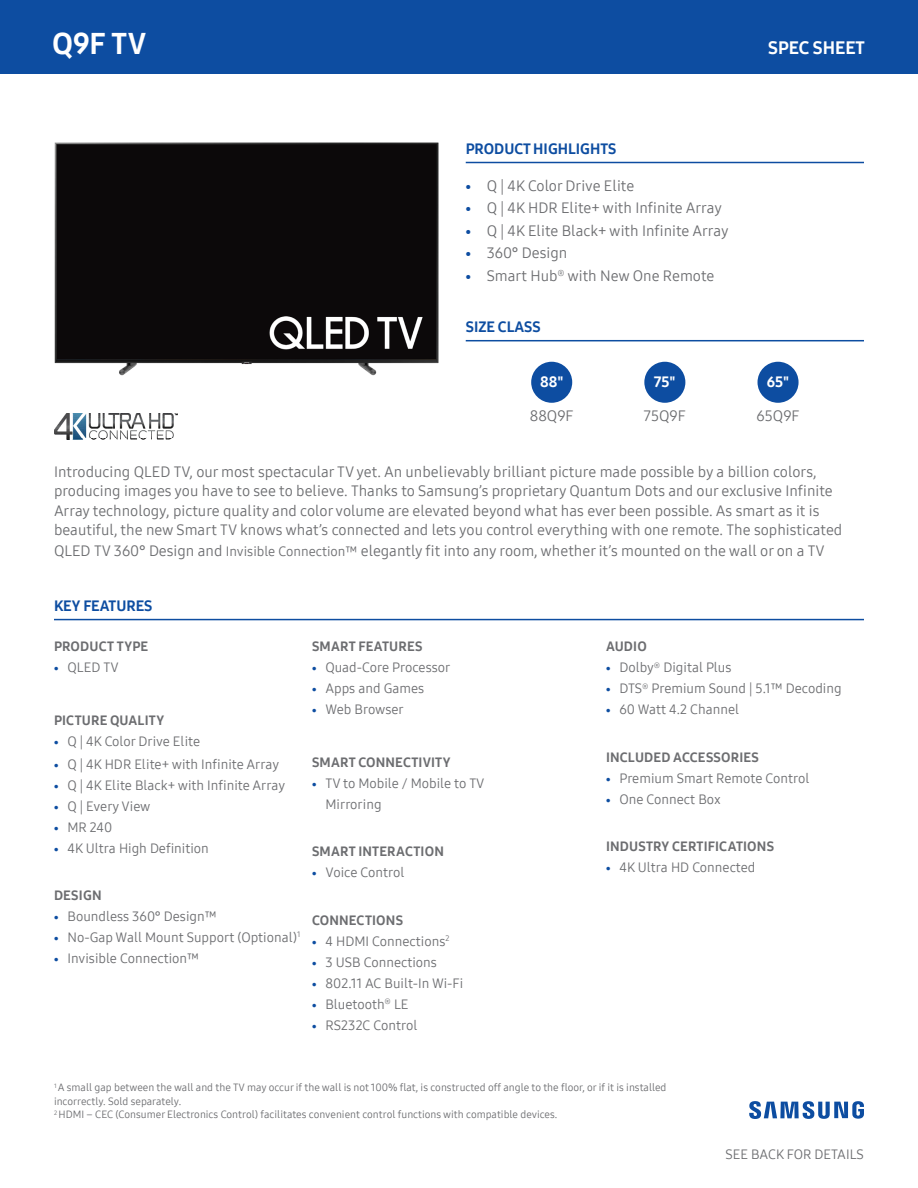
<style>
.page{position:relative;width:918px;height:1188px;background:#fff}
.page>*{position:absolute;margin:0;border:0;box-sizing:border-box;transform-origin:0 0}
.t1{font:30px "Samsung One 800";color:#fff}
.t2{font:18px "Samsung One 800";color:#fff}
.t3{font:15px/19.5px "Samsung One 400";color:#6c6d70}
.t4{font:15px "Samsung One 800";color:#0d4da1}
.t5{font:15px "Samsung One 800";color:#fff}
.t6{font:13.5px/21px "Samsung One 400";color:#6c6d70}
.DUAL_PRODUCT_PAGE{font:13.5px "Samsung One 800";letter-spacing:.015em;color:#6c6d70}
.t7{font:10.5px/13.5px "Samsung One 400";color:#6c6d70}
.s1{font-family:"Samsung Inter Face";font-size:10.5px;color:#0d4da1}
.s2{font-size:13.5px}
.s3{font-family:"Samsung Inter Face";font-size:9px;color:#0d4da1}
</style>
<div class="page">
<div style="left:0;top:0;width:918px;height:74px;background:#0d4da1"></div>
<svg style="left:749px;top:1101px;width:115px;height:18px"></svg>
<hr style="left:466px;top:162px;width:398px;height:1px;background:#0d4da1">
<hr style="left:466px;top:340px;width:398px;height:1px;background:#0d4da1">
<hr style="left:54px;top:619px;width:810px;height:1px;background:#0d4da1">
<div style="left:531px;top:362px;width:41px;height:41px;background:#0d4da1;border-radius:50%"></div>
<div style="left:758px;top:362px;width:41px;height:41px;background:#0d4da1;border-radius:50%"></div>
<div style="left:644px;top:362px;width:41px;height:41px;background:#0d4da1;border-radius:50%"></div>
<img style="left:54px;top:142px;width:385px;height:234px">
<img style="left:54px;top:413px;width:124px;height:26px">
<h1 class="t1" style="left:52px;top:23px;width:96px">Q9F TV</h1>
<p class="t2" style="left:768px;top:36px;width:98px">SPEC SHEET</p>
<p class="t4" style="left:466px;top:139px;width:152px">PRODUCT HIGHLIGHTS</p>
<p class="t3" style="left:466px;top:175px;width:170px"><span class="s1">•</span> Q | 4K Color Drive Elite</p>
<p class="t3" style="left:466px;top:198px;width:258px"><span class="s1">•</span> Q | 4K HDR Elite+ with Infinite Array</p>
<p class="t3" style="left:466px;top:220px;width:264px"><span class="s1">•</span> Q | 4K Elite Black+ with Infinite Array</p>
<p class="t3" style="left:466px;top:243px;width:103px"><span class="s1">•</span> 360° Design</p>
<p class="t3" style="left:466px;top:265px;width:250px"><span class="s1">•</span> Smart Hub<sup>®</sup> with New One Remote</p>
<p class="t4" style="left:466px;top:317px;width:76px">SIZE CLASS</p>
<p class="t5" style="left:540px;top:371px;width:25px">88"</p>
<p class="t3" style="left:530px;top:406px;width:45px">88Q9F</p>
<p class="t5" style="left:654px;top:371px;width:23px">75"</p>
<p class="t3" style="left:644px;top:406px;width:43px">75Q9F</p>
<p class="t5" style="left:767px;top:371px;width:24px">65"</p>
<p class="t3" style="left:757px;top:406px;width:44px">65Q9F</p>
<p class="t3" style="left:54px;top:461px;width:790px">Introducing QLED TV, our most spectacular TV yet. An unbelievably brilliant picture made possible by a billion colors, producing images you have to see to believe. Thanks to Samsung’s proprietary Quantum Dots and our exclusive Infinite Array technology, picture quality and color volume are elevated beyond what has ever been possible. As smart as it is beautiful, the new Smart TV knows what’s connected and lets you control everything with one remote. The sophisticated</p>
<p class="t3" style="left:54px;top:541px;width:772px">QLED TV 360° Design and <span class="s2">Invisible Connection™</span> elegantly fit into any room, whether it’s mounted on the wall or on a TV</p>
<p class="t4" style="left:54px;top:596px;width:100px">KEY FEATURES</p>
<p class="DUAL_PRODUCT_PAGE" style="left:54px;top:637px;width:96px">PRODUCT TYPE</p>
<p class="t6" style="left:54px;top:657px;width:66px"><span class="s3">•</span> QLED TV</p>
<p class="DUAL_PRODUCT_PAGE" style="left:54px;top:711px;width:112px">PICTURE QUALITY</p>
<p class="t6" style="left:54px;top:731px;width:148px"><span class="s3">•</span> Q | 4K Color Drive Elite</p>
<p class="t6" style="left:54px;top:753px;width:227px"><span class="s3">•</span> Q | 4K HDR Elite+ with Infinite Array</p>
<p class="t6" style="left:54px;top:774px;width:233px"><span class="s3">•</span> Q | 4K Elite Black+ with Infinite Array</p>
<p class="t6" style="left:54px;top:795px;width:98px"><span class="s3">•</span> Q | Every View</p>
<p class="t6" style="left:54px;top:816px;width:60px"><span class="s3">•</span> MR 240</p>
<p class="t6" style="left:54px;top:837px;width:156px"><span class="s3">•</span> 4K Ultra High Definition</p>
<p class="DUAL_PRODUCT_PAGE" style="left:54px;top:886px;width:49px">DESIGN</p>
<p class="t6" style="left:54px;top:906px;width:164px"><span class="s3">•</span> Boundless 360° Design™</p>
<p class="t6" style="left:54px;top:927px;width:248px"><span class="s3">•</span> No-Gap Wall Mount Support (Optional)<sup>1</sup></p>
<p class="t6" style="left:54px;top:948px;width:147px"><span class="s3">•</span> Invisible Connection™</p>
<p class="DUAL_PRODUCT_PAGE" style="left:312px;top:637px;width:112px">SMART FEATURES</p>
<p class="t6" style="left:312px;top:657px;width:140px"><span class="s3">•</span> Quad-Core Processor</p>
<p class="t6" style="left:312px;top:678px;width:114px"><span class="s3">•</span> Apps and Games</p>
<p class="t6" style="left:312px;top:699px;width:93px"><span class="s3">•</span> Web Browser</p>
<p class="DUAL_PRODUCT_PAGE" style="left:312px;top:753px;width:140px">SMART CONNECTIVITY</p>
<p class="t6" style="left:326px;top:773px;width:161px;text-indent:-14px"><span class="s3">•</span> TV to Mobile / Mobile to TV<br>Mirroring</p>
<p class="DUAL_PRODUCT_PAGE" style="left:312px;top:843px;width:133px">SMART INTERACTION</p>
<p class="t6" style="left:312px;top:862px;width:94px"><span class="s3">•</span> Voice Control</p>
<p class="DUAL_PRODUCT_PAGE" style="left:312px;top:911px;width:93px">CONNECTIONS</p>
<p class="t6" style="left:312px;top:930px;width:139px"><span class="s3">•</span> 4 HDMI Connections<sup>2</sup></p>
<p class="t6" style="left:312px;top:951px;width:127px"><span class="s3">•</span> 3 USB Connections</p>
<p class="t6" style="left:312px;top:972px;width:153px"><span class="s3">•</span> 802.11 AC Built-In Wi-Fi</p>
<p class="t6" style="left:312px;top:993px;width:98px"><span class="s3">•</span> Bluetooth<sup>®</sup> LE</p>
<p class="t6" style="left:312px;top:1014px;width:107px"><span class="s3">•</span> RS232C Control</p>
<p class="DUAL_PRODUCT_PAGE" style="left:606px;top:637px;width:42px">AUDIO</p>
<p class="t6" style="left:606px;top:657px;width:127px"><span class="s3">•</span> Dolby<sup>®</sup> Digital Plus</p>
<p class="t6" style="left:606px;top:678px;width:237px"><span class="s3">•</span> DTS<sup>®</sup> Premium Sound | 5.1™ Decoding</p>
<p class="t6" style="left:606px;top:699px;width:135px"><span class="s3">•</span> 60 Watt 4.2 Channel</p>
<p class="DUAL_PRODUCT_PAGE" style="left:606px;top:748px;width:154px">INCLUDED ACCESSORIES</p>
<p class="t6" style="left:606px;top:767px;width:205px"><span class="s3">•</span> Premium Smart Remote Control</p>
<p class="t6" style="left:606px;top:788px;width:116px"><span class="s3">•</span> One Connect Box</p>
<p class="DUAL_PRODUCT_PAGE" style="left:606px;top:837px;width:170px">INDUSTRY CERTIFICATIONS</p>
<p class="t6" style="left:606px;top:857px;width:151px"><span class="s3">•</span> 4K Ultra HD Connected</p>
<p class="t7" style="left:54px;top:1081px;width:614px"><sup>1</sup> A small gap between the wall and the TV may occur if the wall is not 100% flat, is constructed off angle to the floor, or if it is installed incorrectly. Sold separately.</p>
<p class="t7" style="left:54px;top:1108px;width:505px"><sup>2</sup> HDMI – CEC (Consumer Electronics Control) facilitates convenient control functions with compatible devices.</p>
<p class="t6" style="left:726px;top:1144px;width:140px">SEE BACK FOR DETAILS</p>
</div>
